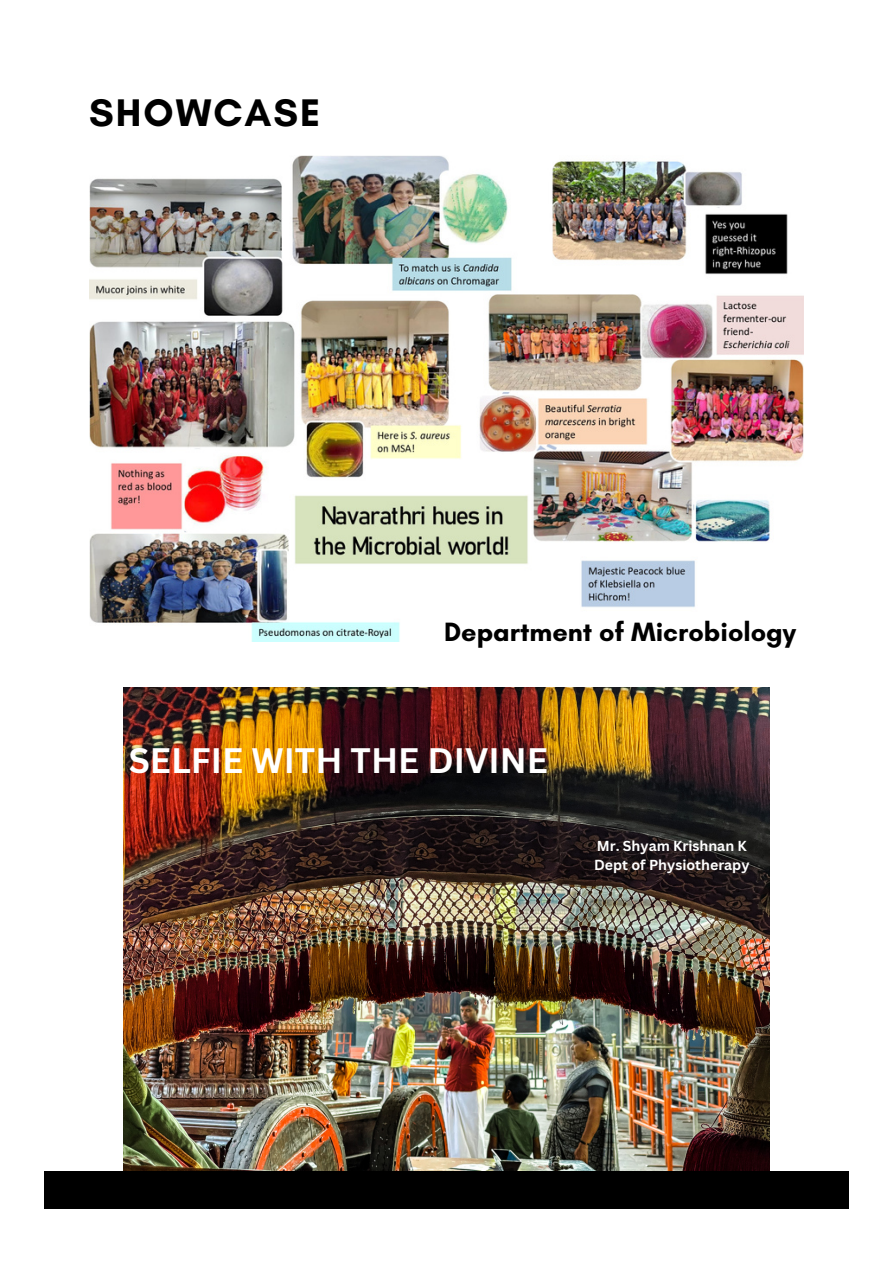
<style>
.page{position:relative;width:893px;height:1264px;background:#fff}
.page>*{position:absolute;margin:0;border:0;box-sizing:border-box;transform-origin:0 0}
.t1{font:700 39.15px "Glacial Indifference";letter-spacing:.05em;color:#000}
.t2{font:700 34.5px "Canva Sans";color:#fff}
.t3{font:700 27px "Glacial Indifference";color:#000}
.t4{font:700 14.1px/19.6px "Canva Sans";color:#fff}
</style>
<div class="page">
<img style="left:89px;top:155px;width:714px;height:486px">
<img style="left:124px;top:687px;width:645px;height:483px">
<div style="left:44px;top:1171px;width:804px;height:37px;background:#000"></div>
<h1 class="t1" style="left:89px;top:89px;width:232px">SHOWCASE</h1>
<h3 class="t3" style="left:444px;top:615px;width:353px">Department of Microbiology</h3>
<h2 class="t2" style="left:129px;top:736px;width:420px">SELFIE WITH THE DIVINE</h2>
<p class="t4" style="left:594px;top:835px;width:157px">Mr. Shyam Krishnan K<br>Dept of Physiotherapy</p>
</div>
